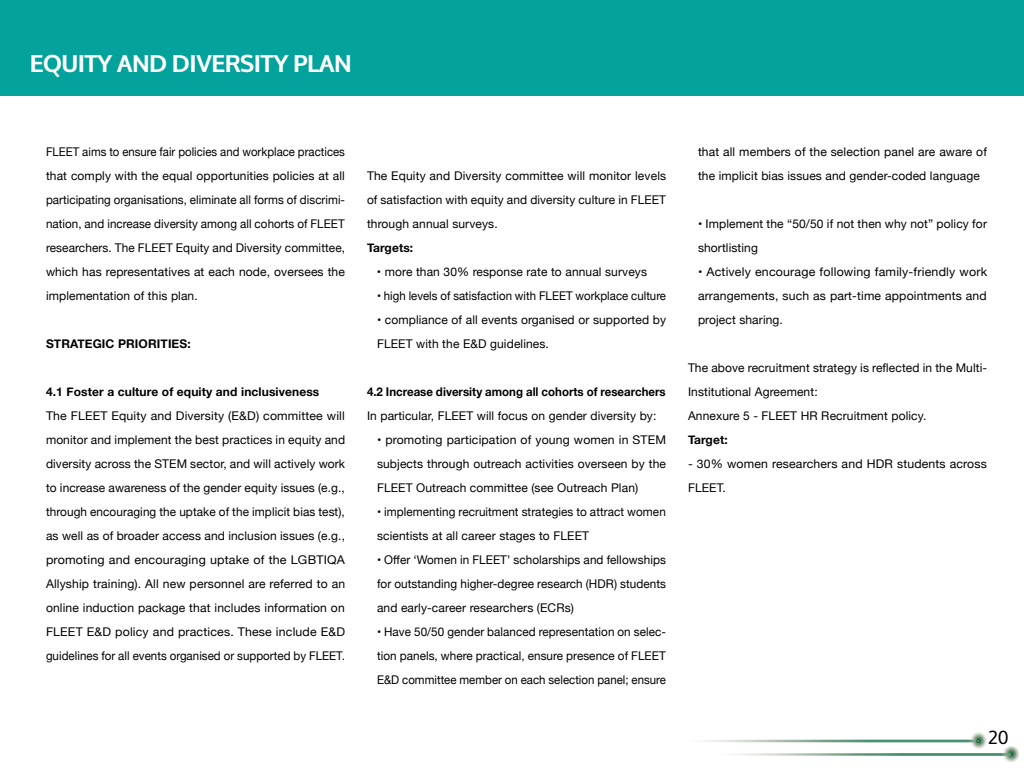
<style>
.page{position:relative;width:1024px;height:768px;background:#fff}
.page>*{position:absolute;margin:0;border:0;box-sizing:border-box;transform-origin:0 0}
.t1{font:700 24px "Oxygen";color:#fff}
.t2{font:18px "Oxygen";color:#000}
.t3{font:12px/24px "Helvetica Neue";letter-spacing:.01em;color:#000;text-align:justify}
.t4{font:12px/24px "Helvetica Neue";letter-spacing:.01em;color:#000;text-align:justify;scale:.95 1}
.t5{font:700 12px "Helvetica Neue";letter-spacing:.01em;color:#000}
.t6{font:700 12px "Helvetica Neue";letter-spacing:.01em;color:#000;scale:.95 1}
</style>
<div class="page">
<img style="left:704px;top:740px;width:265px;height:2px">
<img style="left:971px;top:732px;width:16px;height:17px">
<svg style="left:969px;top:739px;width:11px;height:4px"></svg>
<img style="left:737px;top:753px;width:265px;height:3px">
<img style="left:1003px;top:746px;width:16px;height:16px">
<svg style="left:1002px;top:753px;width:9px;height:3px"></svg>
<div style="left:0;top:0;width:1024px;height:96px;background:#04a29c"></div>
<h1 class="t1" style="left:30px;top:49px;width:323px">EQUITY AND DIVERSITY PLAN</h1>
<p class="t4" style="left:46px;top:140px;width:316px">FLEET aims to ensure fair policies and workplace practices that comply with the equal opportunities policies at all participating organisations, eliminate all forms of discrimi&shy;nation, and increase diversity among all cohorts of FLEET researchers. The FLEET Equity and Diversity committee, which has representatives at each node, oversees the implementation of this plan.</p>
<p class="t5" style="left:46px;top:334px;width:146px">STRATEGIC PRIORITIES:</p>
<p class="t5" style="left:46px;top:382px;width:275px">4.1 Foster a culture of equity and inclusiveness</p>
<p class="t3" style="left:46px;top:404px;width:301px">The FLEET Equity and Diversity (E&amp;D) committee will monitor and implement the best practices in equity and diversity across the STEM sector, and will actively work to increase awareness of the gender equity issues (e.g., through encouraging the uptake of the implicit bias test), as well as of broader access and inclusion issues (e.g., promoting and encouraging uptake of the LGBTIQA Allyship training). All new personnel are referred to an online induction package that includes information on FLEET E&amp;D policy and practices. These include E&amp;D guidelines for all events organised or supported by FLEET.</p>
<p class="t3" style="left:367px;top:164px;width:301px">The Equity and Diversity committee will monitor levels of satisfaction with equity and diversity culture in FLEET through annual surveys.</p>
<p class="t5" style="left:367px;top:238px;width:48px">Targets:</p>
<p class="t3" style="left:377px;top:260px;width:272px">• more than 30% response rate to annual surveys</p>
<p class="t4" style="left:377px;top:284px;width:306px">• high levels of satisfaction with FLEET workplace culture</p>
<p class="t3" style="left:377px;top:308px;width:291px">• compliance of all events organised or supported by<br>FLEET with the E&amp;D guidelines.</p>
<p class="t6" style="left:367px;top:382px;width:316px">4.2 Increase diversity among all cohorts of researchers</p>
<p class="t3" style="left:367px;top:404px;width:291px">In particular, FLEET will focus on gender diversity by:</p>
<p class="t3" style="left:377px;top:428px;width:291px">• promoting participation of young women in STEM subjects through outreach activities overseen by the FLEET Outreach committee (see Outreach Plan)</p>
<p class="t3" style="left:377px;top:500px;width:290px">• implementing recruitment strategies to attract women scientists at all career stages to FLEET</p>
<p class="t3" style="left:377px;top:548px;width:291px">• Offer ‘Women in FLEET’ scholarships and fellowships for outstanding higher-degree research (HDR) students and early-career researchers (ECRs)</p>
<p class="t3" style="left:377px;top:620px;width:291px">• Have 50/50 gender balanced representation on selec&shy;tion panels, where practical, ensure presence of FLEET E&amp;D committee member on each selection panel; ensure</p>
<p class="t3" style="left:698px;top:140px;width:290px">that all members of the selection panel are aware of the implicit bias issues and gender-coded language</p>
<p class="t3" style="left:698px;top:212px;width:291px">• Implement the “50/50 if not then why not” policy for shortlisting</p>
<p class="t3" style="left:698px;top:260px;width:291px">• Actively encourage following family-friendly work arrangements, such as part-time appointments and project sharing.</p>
<p class="t3" style="left:688px;top:356px;width:301px;text-align:left">The above recruitment strategy is reflected in the Multi-<br>Institutional Agreement:<br>Annexure 5 - FLEET HR Recruitment policy.</p>
<p class="t5" style="left:688px;top:430px;width:41px">Target:</p>
<p class="t3" style="left:688px;top:452px;width:300px">- 30% women researchers and HDR students across<br>FLEET.</p>
<h2 class="t2" style="left:988px;top:727px;width:22px">20</h2>
</div>
